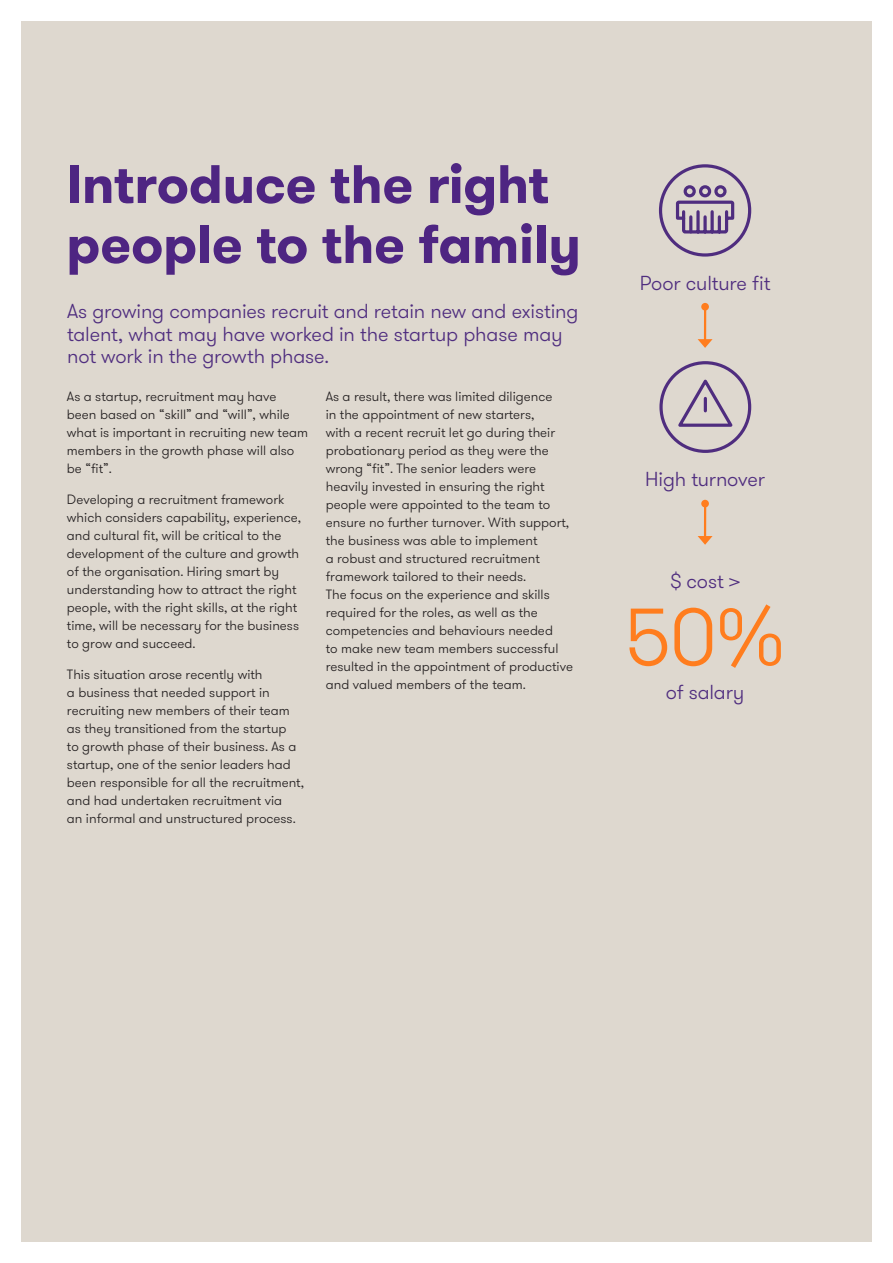
<style>
.page{position:relative;width:893px;height:1263px;background:#fff}
.page>*{position:absolute;margin:0;border:0;box-sizing:border-box;transform-origin:0 0}
.GT_Heading_1_Bold{font:300 81px "GT Walsheim Pro";color:#ff7d1e}
._01_Headline_one_36p{font:700 54px/60px "GT Walsheim Pro";letter-spacing:-.01em;color:#4e2582}
.GT_Subhead_Light_-_1{font:300 20.25px/22.5px "GT Walsheim Pro";letter-spacing:-.005em;color:#4f2d7f}
._21_Body_text{font:300 13.5px/18px "GT Walsheim Pro";color:#231f20}
</style>
<div class="page">
<div style="left:21px;top:21px;width:851px;height:1221px;background:#ded8cf"></div>
<svg style="left:659px;top:361px;width:92px;height:92px"></svg>
<hr style="left:704px;top:501px;width:2px;height:40px;background:#ff7d1e">
<div style="left:701px;top:500px;width:8px;height:7px;background:#ff7d1e;border-radius:50%"></div>
<svg style="left:698px;top:536px;width:14px;height:9px"></svg>
<svg style="left:659px;top:164px;width:92px;height:93px"></svg>
<div style="left:684px;top:185px;width:12px;height:12px;border:3px solid #4f2d7f;border-radius:50%"></div>
<hr style="left:704px;top:304px;width:2px;height:41px;background:#ff7d1e">
<div style="left:701px;top:303px;width:8px;height:8px;background:#ff7d1e;border-radius:50%"></div>
<svg style="left:698px;top:339px;width:14px;height:9px"></svg>
<p class="_01_Headline_one_36p" style="left:66px;top:155px;width:516px">Introduce the right people to the family</p>
<p class="GT_Subhead_Light_-_1" style="left:67px;top:300px;width:513px">As growing companies recruit and retain new and existing talent, what may have worked in the startup phase may not work in the growth phase.</p>
<p class="_21_Body_text" style="left:67px;top:388px;width:243px">As a startup, recruitment may have been based on “skill” and “will”, while what is important in recruiting new team members in the growth phase will also be “fit”.</p>
<p class="_21_Body_text" style="left:67px;top:490px;width:236px">Developing a recruitment framework which considers capability, experience, and cultural fit, will be critical to the development of the culture and growth of the organisation. Hiring smart by understanding how to attract the right people, with the right skills, at the right time, will be necessary for the business to grow and succeed.</p>
<p class="_21_Body_text" style="left:67px;top:665px;width:239px">This situation arose recently with<br>a business that needed support in recruiting new members of their team as they transitioned from the startup<br>to growth phase of their business. As a startup, one of the senior leaders had been responsible for all the recruitment, and had undertaken recruitment via<br>an informal and unstructured process.</p>
<p class="_21_Body_text" style="left:326px;top:388px;width:249px">As a result, there was limited diligence<br>in the appointment of new starters,<br>with a recent recruit let go during their probationary period as they were the wrong “fit”. The senior leaders were heavily invested in ensuring the right people were appointed to the team to ensure no further turnover. With support, the business was able to implement<br>a robust and structured recruitment framework tailored to their needs.<br>The focus on the experience and skills required for the roles, as well as the competencies and behaviours needed<br>to make new team members successful resulted in the appointment of productive and valued members of the team.</p>
<p class="GT_Subhead_Light_-_1" style="left:640px;top:272px;width:132px">Poor culture fit</p>
<p class="GT_Subhead_Light_-_1" style="left:645px;top:469px;width:121px">High turnover</p>
<p class="GT_Subhead_Light_-_1" style="left:670px;top:570px;width:72px">$ cost &gt;</p>
<p class="GT_Heading_1_Bold" style="left:624px;top:586px;width:164px">50%</p>
<p class="GT_Subhead_Light_-_1" style="left:666px;top:681px;width:80px">of salary</p>
</div>
